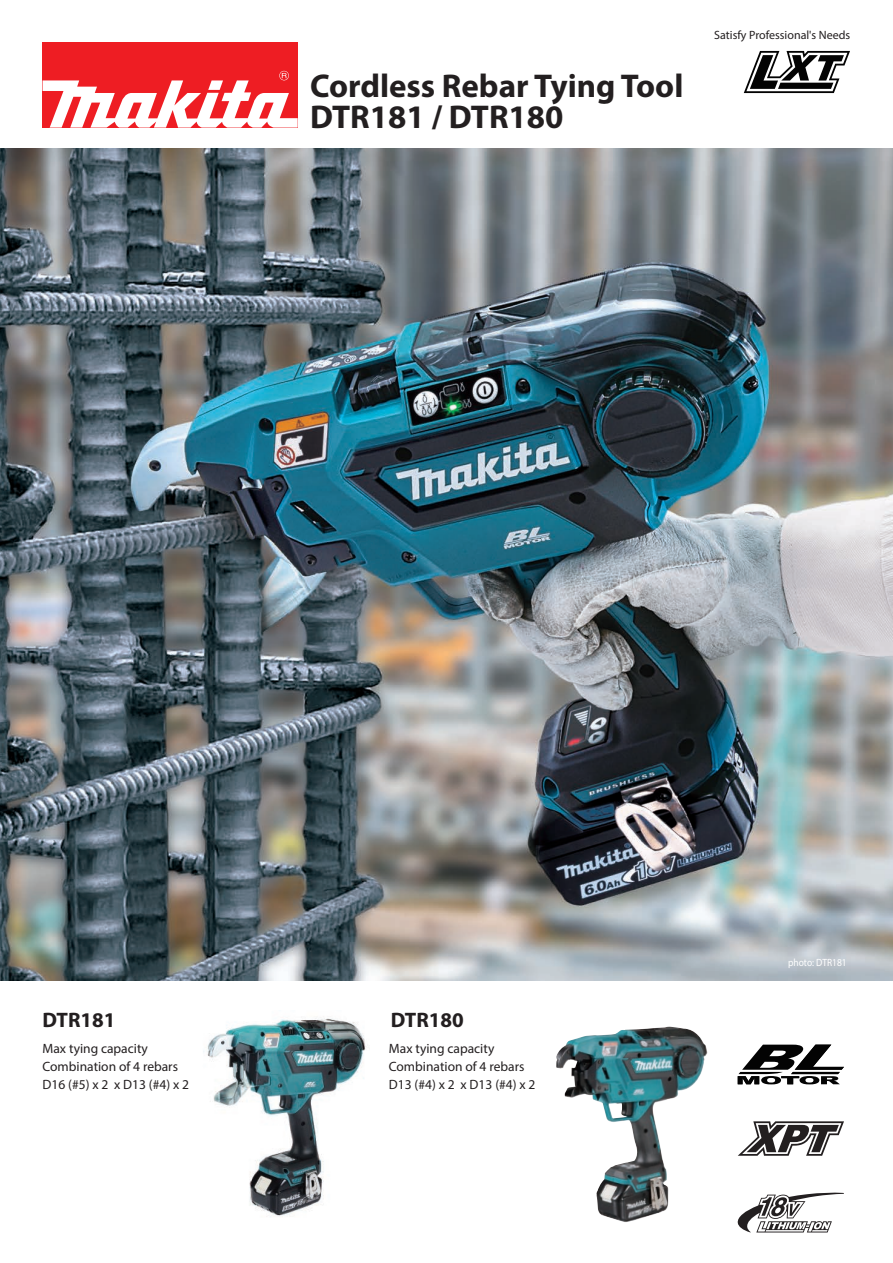
<style>
.page{position:relative;width:893px;height:1263px;background:#fff}
.page>*{position:absolute;margin:0;border:0;box-sizing:border-box;transform-origin:0 0}
.t1{font:700 33px "Myriad Pro";color:#231f20}
.t2{font:700 21px "Myriad Pro";color:#231f20}
.t3{font:13.5px/18px "Myriad Pro";color:#231f20}
.t4{font:12px "Myriad Pro";color:#231f20}
.t5{font:10.5px "Myriad Pro";color:#fff;scale:.9 1}
</style>
<div class="page">
<div style="left:43px;top:43px;width:255px;height:85px;background:#ee1d23"></div>
<svg style="left:43px;top:71px;width:255px;height:57px"></svg>
<img style="left:0;top:149px;width:893px;height:832px">
<img style="left:203px;top:1018px;width:163px;height:199px">
<img style="left:556px;top:1027px;width:112px;height:195px">
<svg style="left:744px;top:51px;width:106px;height:42px"></svg>
<svg style="left:738px;top:1045px;width:106px;height:39px"></svg>
<svg style="left:737px;top:1192px;width:107px;height:40px"></svg>
<svg style="left:738px;top:1121px;width:106px;height:35px"></svg>
<h1 class="t1" style="left:310px;top:64px;width:375px">Cordless Rebar Tying Tool</h1>
<h1 class="t1" style="left:310px;top:95px;width:255px">DTR181 / DTR180</h1>
<p class="t4" style="left:714px;top:27px;width:138px">Satisfy Professional's Needs</p>
<h2 class="t2" style="left:43px;top:1006px;width:74px">DTR181</h2>
<p class="t3" style="left:43px;top:1039px;width:148px">Max tying capacity<br>Combination of 4 rebars<br>D16 (#5) x 2 x D13 (#4) x 2</p>
<p class="t3" style="left:389px;top:1039px;width:148px">Max tying capacity<br>Combination of 4 rebars<br>D13 (#4) x 2 x D13 (#4) x 2</p>
<h2 class="t2" style="left:391px;top:1006px;width:74px">DTR180</h2>
<p class="t5" style="left:788px;top:955px;width:67px">photo: DTR181</p>
</div>
